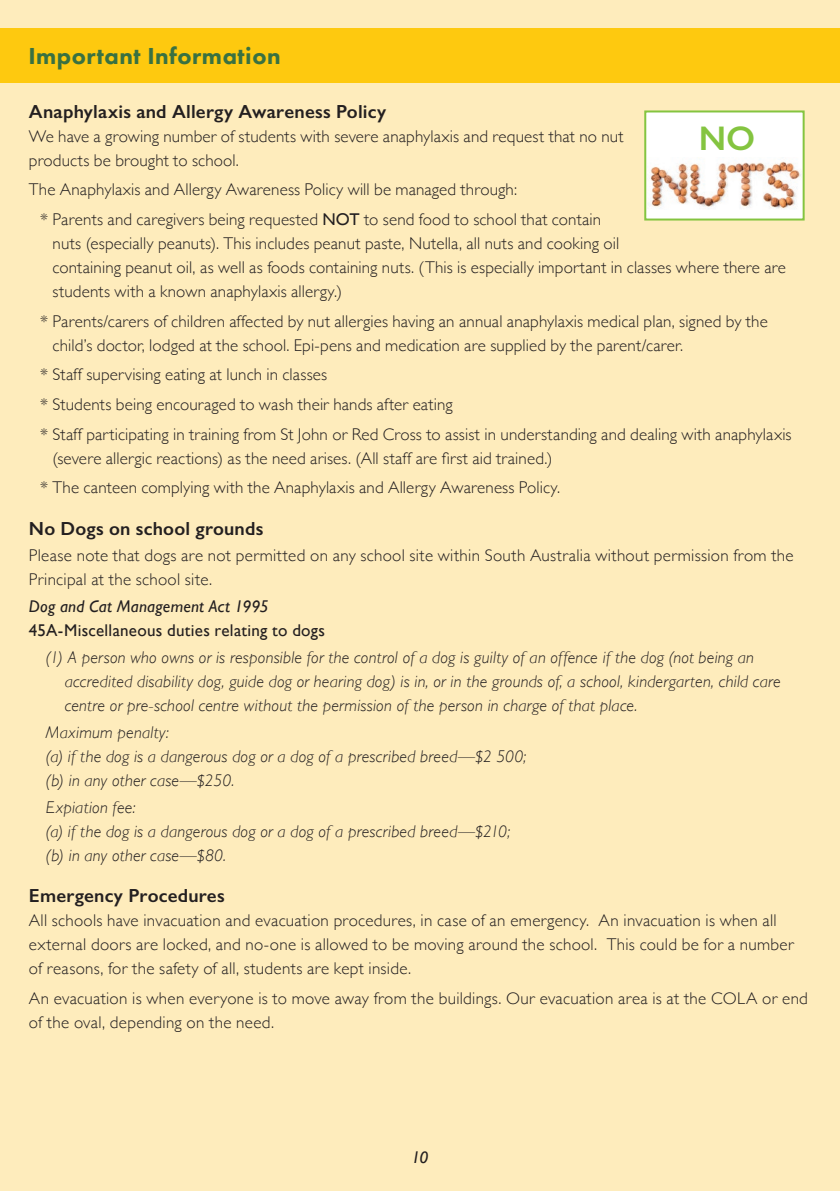
<style>
.page{position:relative;width:840px;height:1191px;background:#fff}
.page>*{position:absolute;margin:0;border:0;box-sizing:border-box;transform-origin:0 0}
.t1{font:600 34.4px "Gill Sans";color:#84c440}
.t2{font:800 24px "Futura PT";letter-spacing:.02em;color:#397141}
.t3{font:600 19px "Gill Sans";letter-spacing:.01em;color:#231f20}
.t4{font:300 17px/24px "Gill Sans";letter-spacing:.01em;color:#231f20}
.t5{font:italic 300 17px/24px "Gill Sans";letter-spacing:.015em;color:#231f20}
.t6{font:17px "Gill Sans";letter-spacing:.015em;color:#231f20}
.t7{font:italic 17px "Gill Sans";letter-spacing:.015em;color:#231f20}
.s1{font-weight:400}
</style>
<div class="page">
<div style="left:0;top:0;width:839px;height:1191px;background:#feecbc"></div>
<div style="left:644px;top:110px;width:160px;height:110px;background:#fff;border:2px solid #84c440"></div>
<img style="left:648px;top:161px;width:152px;height:48px">
<div style="left:0;top:29px;width:839px;height:54px;background:#fec90f"></div>
<h2 class="t2" style="left:28px;top:41px;width:254px">Important Information</h2>
<p class="t3" style="left:29px;top:100px;width:358px">Anaphylaxis and Allergy Awareness Policy</p>
<p class="t4" style="left:29px;top:123px;width:596px">We have a growing number of students with severe anaphylaxis and request that no nut products be brought to school.</p>
<p class="t4" style="left:40px;top:174px;width:562px;line-height:29.6px;text-indent:-11px">The Anaphylaxis and Allergy Awareness Policy will be managed through:<br>* Parents and caregivers being requested <span class="s1">NOT</span> to send food to school that contain</p>
<p class="t4" style="left:53px;top:231px;width:734px">nuts (especially peanuts). This includes peanut paste, Nutella, all nuts and cooking oil<br>containing peanut oil, as well as foods containing nuts. (This is especially important in classes where there are students with a known anaphylaxis allergy.)</p>
<p class="t4" style="left:53px;top:308px;width:716px;text-indent:-12px">* Parents/carers of children affected by nut allergies having an annual anaphylaxis medical plan, signed by the child’s doctor, lodged at the school. Epi-pens and medication are supplied by the parent/carer.</p>
<p class="t4" style="left:40px;top:359px;width:752px;line-height:29.6px">* Staff supervising eating at lunch in classes<br>* Students being encouraged to wash their hands after eating<br>* Staff participating in training from St John or Red Cross to assist in understanding and dealing with anaphylaxis</p>
<p class="t4" style="left:40px;top:442px;width:521px;line-height:29.6px;text-align:center">(severe allergic reactions) as the need arises. (All staff are first aid trained.)<br>* The canteen complying with the Anaphylaxis and Allergy Awareness Policy.</p>
<p class="t3" style="left:29px;top:516px;width:236px">No Dogs on school grounds</p>
<p class="t4" style="left:29px;top:543px;width:766px">Please note that dogs are not permitted on any school site within South Australia without permission from the<br>Principal at the school site.</p>
<p class="t7" style="left:29px;top:597px;width:241px">Dog and Cat Management Act 1995</p>
<p class="t6" style="left:29px;top:620px;width:297px">45A-Miscellaneous duties relating to dogs</p>
<p class="t5" style="left:65px;top:645px;width:717px;text-indent:-19px">(1) A person who owns or is responsible for the control of a dog is guilty of an offence if the dog (not being an accredited disability dog, guide dog or hearing dog) is in, or in the grounds of, a school, kindergarten, child care centre or pre-school centre without the permission of the person in charge of that place.</p>
<p class="t5" style="left:46px;top:720px;width:482px">Maximum penalty:<br>(a) if the dog is a dangerous dog or a dog of a prescribed breed—$2 500; (b) in any other case—$250.</p>
<p class="t5" style="left:46px;top:795px;width:465px">Expiation fee:<br>(a) if the dog is a dangerous dog or a dog of a prescribed breed—$210; (b) in any other case—$80.</p>
<p class="t3" style="left:29px;top:884px;width:197px">Emergency Procedures</p>
<p class="t4" style="left:29px;top:907px;width:766px">All schools have invacuation and evacuation procedures, in case of an emergency. An invacuation is when all external doors are locked, and no-one is allowed to be moving around the school. This could be for a number of reasons, for the safety of all, students are kept inside.</p>
<p class="t4" style="left:29px;top:985px;width:780px">An evacuation is when everyone is to move away from the buildings. Our evacuation area is at the COLA or end of the oval, depending on the need.</p>
<h1 class="t1" style="left:698px;top:118px;width:58px">NO</h1>
<p class="t7" style="left:411px;top:1147px;width:18px">10</p>
</div>
